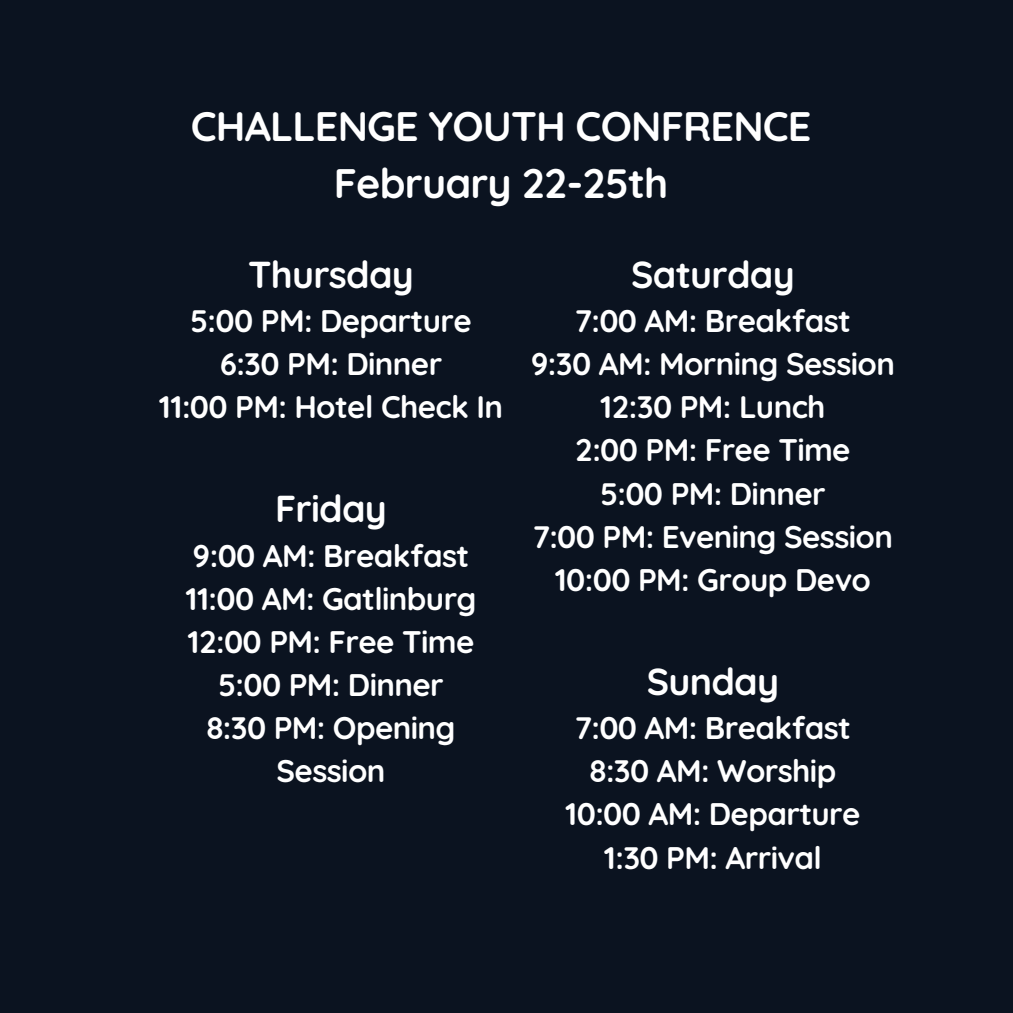
<style>
.page{position:relative;width:1013px;height:1013px;background:#fff}
.page>*{position:absolute;margin:0;border:0;box-sizing:border-box;transform-origin:0 0}
.t1{font:700 41.25px "Quicksand";letter-spacing:-.02em;color:#fff}
.t2{font:700 37.5px "Quicksand";letter-spacing:-.02em;color:#fff}
.t3{font:700 31.25px/43.1px "Quicksand";letter-spacing:-.02em;color:#fff;text-align:center}
</style>
<div class="page">
<div style="left:0;top:0;width:1012px;height:1012px;background:#0b1320"></div>
<p class="t1" style="left:191px;top:100px;width:622px">CHALLENGE YOUTH CONFRENCE</p>
<p class="t1" style="left:334px;top:157px;width:336px">February 22-25th</p>
<p class="t2" style="left:248px;top:250px;width:167px">Thursday</p>
<p class="t3" style="left:190px;top:299px;width:283px">5:00 PM: Departure</p>
<p class="t3" style="left:220px;top:342px;width:224px">6:30 PM: Dinner</p>
<p class="t3" style="left:159px;top:385px;width:345px">11:00 PM: Hotel Check In</p>
<p class="t2" style="left:275px;top:485px;width:113px">Friday</p>
<p class="t3" style="left:193px;top:533px;width:278px">9:00 AM: Breakfast</p>
<p class="t3" style="left:185px;top:576px;width:292px">11:00 AM: Gatlinburg</p>
<p class="t3" style="left:187px;top:619px;width:288px">12:00 PM: Free Time</p>
<p class="t3" style="left:218px;top:662px;width:227px">5:00 PM: Dinner</p>
<p class="t3" style="left:206px;top:705px;width:251px">8:30 PM: Opening<br>Session</p>
<p class="t2" style="left:631px;top:250px;width:165px">Saturday</p>
<p class="t3" style="left:575px;top:299px;width:277px">7:00 AM: Breakfast</p>
<p class="t3" style="left:531px;top:342px;width:366px">9:30 AM: Morning Session</p>
<p class="t3" style="left:600px;top:385px;width:227px">12:30 PM: Lunch</p>
<p class="t3" style="left:575px;top:428px;width:277px">2:00 PM: Free Time</p>
<p class="t3" style="left:600px;top:471px;width:227px">5:00 PM: Dinner</p>
<p class="t3" style="left:533px;top:514px;width:362px">7:00 PM: Evening Session</p>
<p class="t3" style="left:555px;top:557px;width:318px">10:00 PM: Group Devo</p>
<p class="t2" style="left:647px;top:657px;width:134px">Sunday</p>
<p class="t3" style="left:575px;top:705px;width:277px">7:00 AM: Breakfast</p>
<p class="t3" style="left:589px;top:749px;width:248px">8:30 AM: Worship</p>
<p class="t3" style="left:565px;top:792px;width:297px">10:00 AM: Departure</p>
<p class="t3" style="left:604px;top:835px;width:219px">1:30 PM: Arrival</p>
</div>
